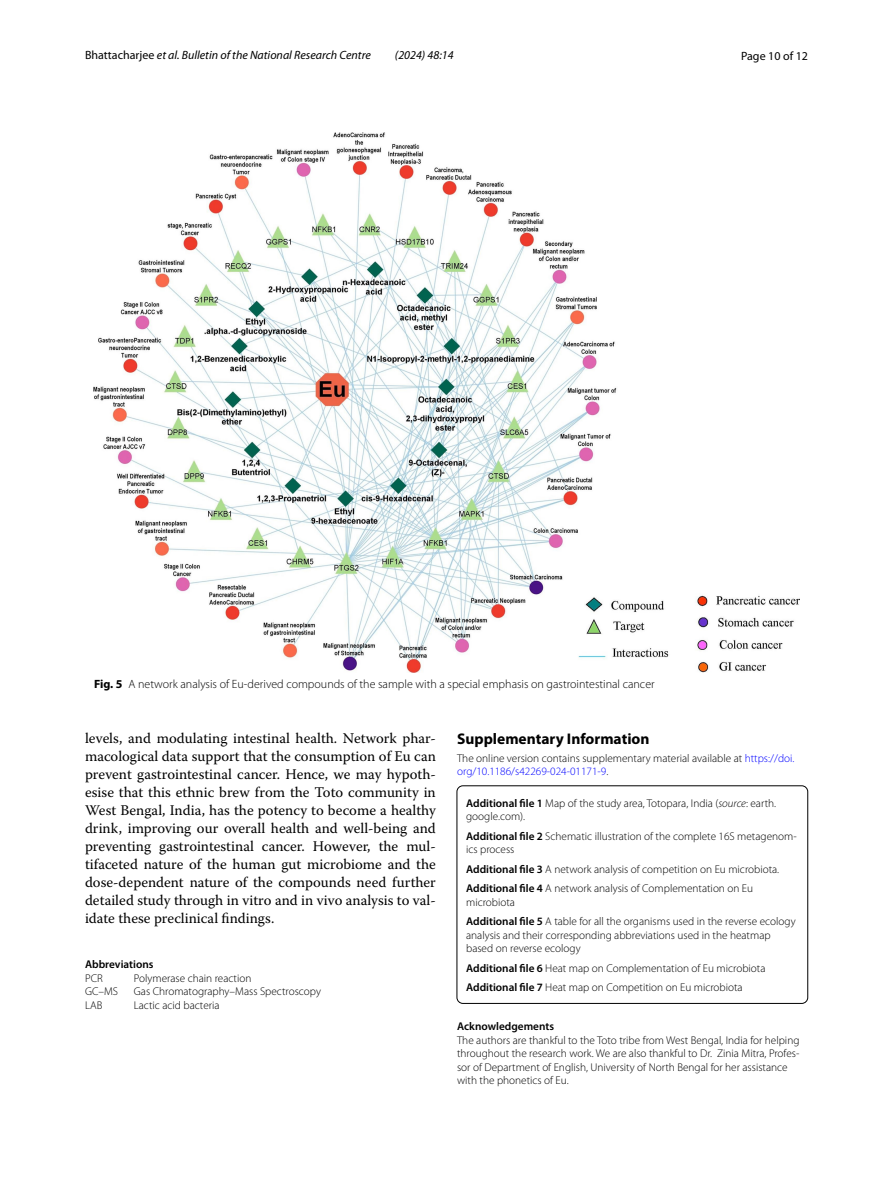
<style>
.page{position:relative;width:893px;height:1187px;background:#fff}
.page>*{position:absolute;margin:0;border:0;box-sizing:border-box;transform-origin:0 0}
.t1{font:700 15.45px "Myriad Pro";color:#000}
.t2{font:14.7px/18px "Warnock Pro";color:#000;text-align:justify}
.t3{font:300 12px "Myriad Pro";color:#000}
.t4{font:italic 12px "Myriad Pro";color:#000}
.t5{font:12px "Myriad Pro";color:#000}
.t6{font:300 11.25px/13.5px "Myriad Pro";color:#000}
.t7{font:600 11.25px "Myriad Pro";color:#000}
.s1{font-style:normal}
.s2{font-weight:700}
.s3{color:#00f}
.s4{font-weight:600}
.s5{font-style:italic}
</style>
<div class="page">
<div style="left:457px;top:785px;width:351px;height:218px;border:1px solid #000;border-radius:6px"></div>
<img style="left:94px;top:133px;width:705px;height:540px">
<p class="t4" style="left:85px;top:48px;width:287px"><span class="s1">Bhattacharjee</span> et al. Bulletin of the National Research Centre</p>
<p class="t4" style="left:395px;top:48px;width:60px">(2024) 48:14</p>
<p class="t5" style="left:741px;top:48px;width:68px">Page 10 of 12</p>
<p class="t3" style="left:94px;top:677px;width:562px"><span class="s2">Fig. 5</span> A network analysis of Eu-derived compounds of the sample with a special emphasis on gastrointestinal cancer</p>
<p class="t2" style="left:85px;top:728px;width:352px">levels, and modulating intestinal health. Network phar&shy;macological data support that the consumption of Eu can prevent gastrointestinal cancer. Hence, we may hypoth&shy;esise that this ethnic brew from the Toto community in West Bengal, India, has the potency to become a healthy drink, improving our overall health and well-being and preventing gastrointestinal cancer. However, the mul&shy;tifaceted nature of the human gut microbiome and the dose-dependent nature of the compounds need further detailed study through in vitro and in vivo analysis to val&shy;idate these preclinical findings.</p>
<p class="t7" style="left:85px;top:956px;width:70px">Abbreviations</p>
<p class="t6" style="left:85px;top:971px;width:19px">PCR</p>
<p class="t6" style="left:134px;top:971px;width:119px">Polymerase chain reaction</p>
<p class="t6" style="left:85px;top:984px;width:35px">GC–MS</p>
<p class="t6" style="left:134px;top:984px;width:189px">Gas Chromatography–Mass Spectroscopy</p>
<p class="t6" style="left:85px;top:998px;width:19px">LAB</p>
<p class="t6" style="left:134px;top:998px;width:87px">Lactic acid bacteria</p>
<h1 class="t1" style="left:457px;top:728px;width:194px">Supplementary Information</h1>
<p class="t6" style="left:457px;top:751px;width:339px">The online version contains supplementary material available at <span class="s3">https://doi. org/10.1186/s42269-024-01171-9</span>.</p>
<p class="t6" style="left:466px;top:796px;width:311px"><span class="s4">Additional file 1</span> Map of the study area, Totopara, India (<span class="s5">source</span>: earth. google.com).</p>
<p class="t6" style="left:466px;top:829px;width:332px"><span class="s4">Additional file 2</span> Schematic illustration of the complete 16S metagenom&shy;ics process</p>
<p class="t6" style="left:466px;top:859px;width:315px;line-height:19.5px"><span class="s4">Additional file 3</span> A network analysis of competition on Eu microbiota.<br><span class="s4">Additional file 4</span> A network analysis of Complementation on Eu</p>
<p class="t6" style="left:466px;top:892px;width:331px;line-height:19.5px">microbiota<br><span class="s4">Additional file 5</span> A table for all the organisms used in the reverse ecology</p>
<p class="t6" style="left:466px;top:928px;width:306px">analysis and their corresponding abbreviations used in the heatmap based on reverse ecology</p>
<p class="t6" style="left:466px;top:958px;width:301px;line-height:19.5px"><span class="s4">Additional file 6</span> Heat map on Complementation of Eu microbiota<br><span class="s4">Additional file 7</span> Heat map on Competition on Eu microbiota</p>
<p class="t7" style="left:457px;top:1019px;width:98px">Acknowledgements</p>
<p class="t6" style="left:457px;top:1033px;width:344px">The authors are thankful to the Toto tribe from West Bengal, India for helping throughout the research work. We are also thankful to Dr. Zinia Mitra, Profes&shy;sor of Department of English, University of North Bengal for her assistance with the phonetics of Eu.</p>
</div>
